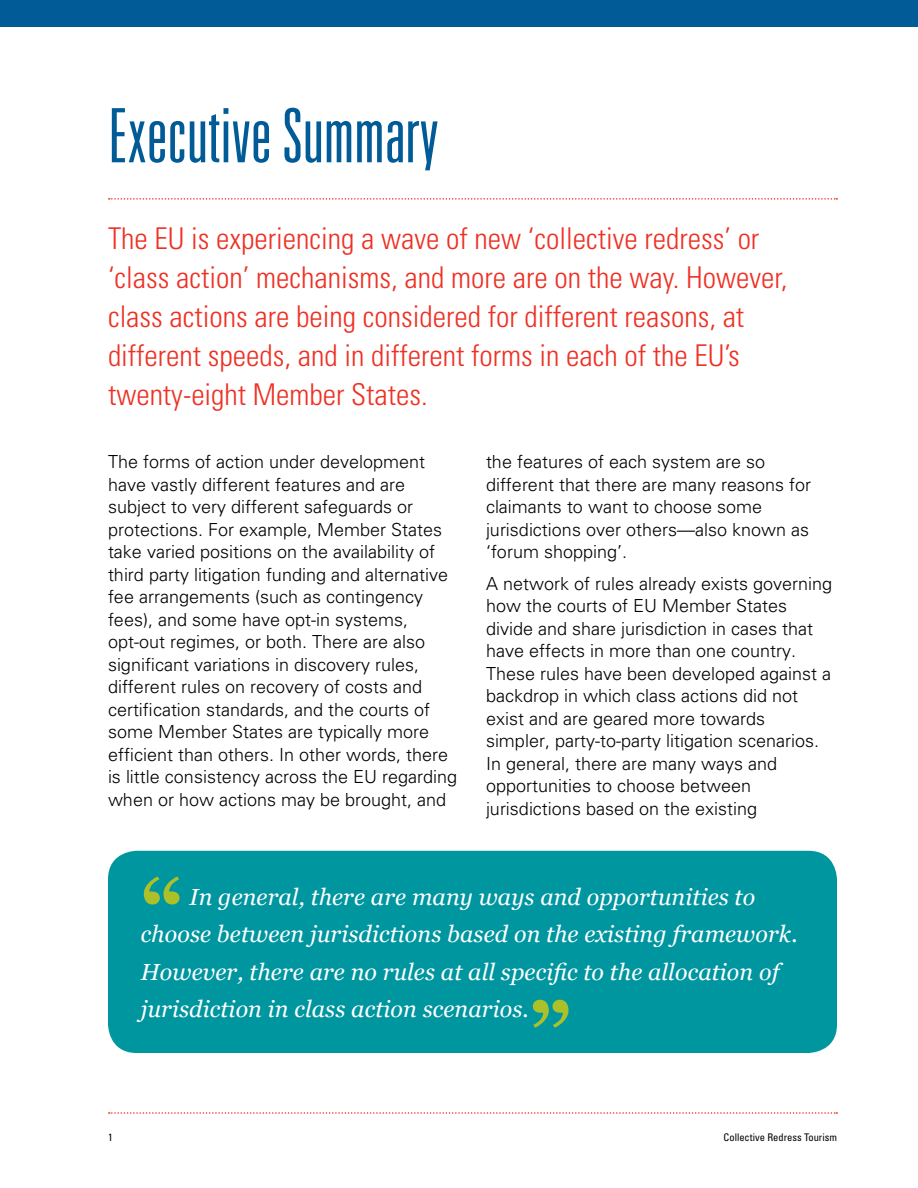
<style>
.page{position:relative;width:918px;height:1188px;background:#fff}
.page>*{position:absolute;margin:0;border:0;box-sizing:border-box;transform-origin:0 0}
.t1{font:700 81.75px "Georgia";color:#acc02a}
.t2{font:300 ultra-condensed 75px "Univers LT Std";color:#005b97}
.t3{font:300 condensed 30px/39px "Univers LT Std";color:#ee3124}
.t4{font:italic 23.25px/37.5px "Georgia";letter-spacing:.005em;color:#fff}
.t5{font:300 18px/22.5px "Univers LT Std";color:#000}
.t6{font:condensed 10.5px "Univers LT Std";color:#000}
</style>
<div class="page">
<svg style="left:109px;top:1112px;width:728px;height:2px"></svg>
<div style="left:0;top:0;width:918px;height:27px;background:#005b97"></div>
<svg style="left:109px;top:198px;width:728px;height:2px"></svg>
<div style="left:108px;top:851px;width:729px;height:202px;background:#0096a0;border-radius:29px"></div>
<h2 class="t2" style="left:108px;top:97px;width:332px">Executive Summary</h2>
<p class="t3" style="left:108px;top:219px;width:681px">The EU is experiencing a wave of new ‘collective redress’ or ‘class action’ mechanisms, and more are on the way. However, class actions are being considered for different reasons, at different speeds, and in different forms in each of the EU’s twenty-eight Member States.</p>
<p class="t5" style="left:108px;top:451px;width:351px">The forms of action under development have vastly different features and are subject to very different safeguards or protections. For example, Member States take varied positions on the availability of third party litigation funding and alternative fee arrangements (such as contingency fees), and some have opt-in systems, opt-out regimes, or both. There are also significant variations in discovery rules, different rules on recovery of costs and certification standards, and the courts of some Member States are typically more efficient than others. In other words, there is little consistency across the EU regarding when or how actions may be brought, and</p>
<p class="t5" style="left:486px;top:451px;width:327px">the features of each system are so different that there are many reasons for claimants to want to choose some jurisdictions over others—also known as ‘forum shopping’.</p>
<p class="t5" style="left:486px;top:572px;width:348px">A network of rules already exists governing how the courts of EU Member States divide and share jurisdiction in cases that have effects in more than one country.<br>These rules have been developed against a backdrop in which class actions did not exist and are geared more towards simpler, party-to-party litigation scenarios.<br>In general, there are many ways and opportunities to choose between jurisdictions based on the existing</p>
<h1 class="t1" style="left:141px;top:857px;width:44px">“</h1>
<p class="t4" style="left:141px;top:878px;width:658px;text-indent:49px">In general, there are many ways and opportunities to choose between jurisdictions based on the existing framework.<br>However, there are no rules at all specific to the allocation of jurisdiction in class action scenarios.</p>
<h1 class="t1" style="left:529px;top:980px;width:44px">”</h1>
<p class="t6" style="left:108px;top:1130px;width:6px">1</p>
<p class="t6" style="left:724px;top:1130px;width:115px">Collective Redress Tourism</p>
</div>
